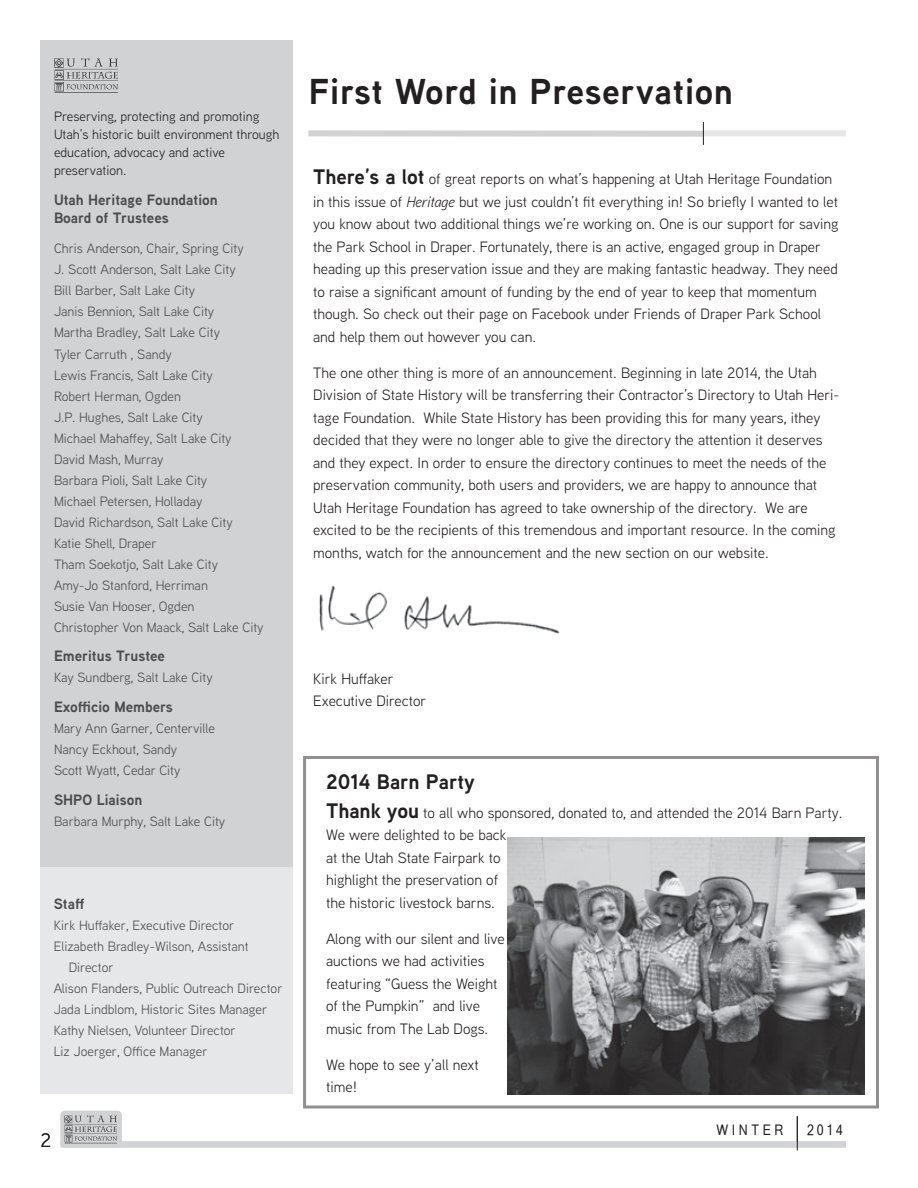
<style>
.page{position:relative;width:918px;height:1188px;background:#fff}
.page>*{position:absolute;margin:0;border:0;box-sizing:border-box;transform-origin:0 0}
.heads{font:700 36px "Aaux Next";letter-spacing:.02em;color:#231f20}
.captions{font:700 21px "Aaux Next";color:#231f20}
.t1{font:19.5px "Aaux Next";color:#231f20}
.body{font:15px/22.5px "Aaux Next";color:#231f20}
.captions-2{font:15px/22.5px "Aaux Next";color:#231f20}
.t2{font:700 15px "Aaux Next";color:#4b4c4d}
.t3{font:14.25px "Mangal";letter-spacing:.3em;color:#231f20;scale:.84 1}
.t4{font:13.5px/21px "Aaux Next";color:#4b4c4d}
.t5{font:13.5px/18px "Aaux Next";color:#231f20}
.s1{font-weight:700;font-size:21px}
.s2{font-style:italic}
</style>
<div class="page">
<div style="left:61px;top:1142px;width:785px;height:6px;background:#d1d2d4"></div>
<svg style="left:61px;top:1111px;width:61px;height:36px;background:#bcbcbe"></svg>
<hr style="left:797px;top:1116px;width:1px;height:34px;background:#231f20">
<div style="left:308px;top:130px;width:396px;height:7px;background:#d1d2d4"></div>
<div style="left:703px;top:130px;width:143px;height:6px;background:#e6e7e9"></div>
<svg style="left:703px;top:122px;width:1px;height:23px"></svg>
<div style="left:40px;top:841px;width:253px;height:253px;background:#e6e7e9"></div>
<div style="left:40px;top:40px;width:253px;height:827px;background:#d1d2d4"></div>
<img style="left:54px;top:58px;width:64px;height:35px">
<img style="left:319px;top:585px;width:241px;height:49px">
<img style="left:508px;top:837px;width:357px;height:257px">
<p class="t5" style="left:54px;top:107px;width:227px">Preserving, protecting and promoting<br>Utah’s historic built environment through education, advocacy and active</p>
<p class="t5" style="left:54px;top:161px;width:74px">preservation.</p>
<p class="t2" style="left:54px;top:190px;width:165px">Utah Heritage Foundation</p>
<p class="t2" style="left:54px;top:208px;width:116px">Board of Trustees</p>
<p class="t4" style="left:54px;top:238px;width:191px">Chris Anderson, Chair, Spring City</p>
<p class="t4" style="left:54px;top:259px;width:183px">J. Scott Anderson, Salt Lake City</p>
<p class="t4" style="left:54px;top:280px;width:143px">Bill Barber, Salt Lake City</p>
<p class="t4" style="left:54px;top:301px;width:162px">Janis Bennion, Salt Lake City</p>
<p class="t4" style="left:54px;top:322px;width:168px">Martha Bradley, Salt Lake City</p>
<p class="t4" style="left:54px;top:343px;width:119px">Tyler Carruth , Sandy</p>
<p class="t4" style="left:54px;top:364px;width:160px">Lewis Francis, Salt Lake City</p>
<p class="t4" style="left:54px;top:385px;width:128px">Robert Herman, Ogden</p>
<p class="t4" style="left:54px;top:406px;width:150px">J.P. Hughes, Salt Lake City</p>
<p class="t4" style="left:54px;top:427px;width:179px">Michael Mahaffey, Salt Lake City</p>
<p class="t4" style="left:54px;top:448px;width:111px">David Mash, Murray</p>
<p class="t4" style="left:54px;top:469px;width:155px">Barbara Pioli, Salt Lake City</p>
<p class="t4" style="left:54px;top:490px;width:150px">Michael Petersen, Holladay</p>
<p class="t4" style="left:54px;top:511px;width:180px">David Richardson, Salt Lake City</p>
<p class="t4" style="left:54px;top:532px;width:104px">Katie Shell, Draper</p>
<p class="t4" style="left:54px;top:553px;width:166px">Tham Soekotjo, Salt Lake City</p>
<p class="t4" style="left:54px;top:574px;width:155px">Amy-Jo Stanford, Herriman</p>
<p class="t4" style="left:54px;top:595px;width:142px">Susie Van Hooser, Ogden</p>
<p class="t4" style="left:54px;top:616px;width:211px">Christopher Von Maack, Salt Lake City</p>
<p class="t2" style="left:54px;top:646px;width:112px">Emeritus Trustee</p>
<p class="t4" style="left:54px;top:667px;width:160px">Kay Sundberg, Salt Lake City</p>
<p class="t2" style="left:54px;top:697px;width:120px">Exofficio Members</p>
<p class="t4" style="left:54px;top:718px;width:162px">Mary Ann Garner, Centerville</p>
<p class="t4" style="left:54px;top:739px;width:125px">Nancy Eckhout, Sandy</p>
<p class="t4" style="left:54px;top:760px;width:128px">Scott Wyatt, Cedar City</p>
<p class="t2" style="left:54px;top:790px;width:90px">SHPO Liaison</p>
<p class="t4" style="left:54px;top:811px;width:173px">Barbara Murphy, Salt Lake City</p>
<p class="t2" style="left:54px;top:893px;width:32px">Staff</p>
<p class="t4" style="left:54px;top:914px;width:182px">Kirk Huffaker, Executive Director</p>
<p class="t4" style="left:54px;top:935px;width:197px">Elizabeth Bradley-Wilson, Assistant</p>
<p class="t4" style="left:69px;top:956px;width:46px">Director</p>
<p class="t4" style="left:54px;top:978px;width:230px">Alison Flanders, Public Outreach Director</p>
<p class="t4" style="left:54px;top:999px;width:215px">Jada Lindblom, Historic Sites Manager<br>Kathy Nielsen, Volunteer Director</p>
<p class="t4" style="left:54px;top:1041px;width:155px">Liz Joerger, Office Manager</p>
<p class="t1" style="left:41px;top:1128px;width:12px">2</p>
<p class="heads" style="left:309px;top:66px;width:426px">First Word in Preservation</p>
<p class="body" style="left:313px;top:167px;width:527px"><span class="s1">There’s a lot</span> of great reports on what’s happening at Utah Heritage Foundation in this issue of <span class="s2">Heritage</span> but we just couldn’t fit everything in! So briefly I wanted to let you know about two additional things we’re working on. One is our support for saving the Park School in Draper. Fortunately, there is an active, engaged group in Draper heading up this preservation issue and they are making fantastic headway. They need to raise a significant amount of funding by the end of year to keep that momentum though. So check out their page on Facebook under Friends of Draper Park School and help them out however you can.</p>
<p class="body" style="left:313px;top:361px;width:528px">The one other thing is more of an announcement. Beginning in late 2014, the Utah Division of State History will be transferring their Contractor’s Directory to Utah Heri&shy;tage Foundation. While State History has been providing this for many years, ithey decided that they were no longer able to give the directory the attention it deserves and they expect. In order to ensure the directory continues to meet the needs of the preservation community, both users and providers, we are happy to announce that Utah Heritage Foundation has agreed to take ownership of the directory. We are excited to be the recipients of this tremendous and important resource. In the coming months, watch for the announcement and the new section on our website.</p>
<p class="body" style="left:313px;top:667px;width:82px">Kirk Huffaker</p>
<p class="body" style="left:313px;top:689px;width:115px">Executive Director</p>
<p class="captions" style="left:326px;top:767px;width:150px">2014 Barn Party</p>
<p class="captions-2" style="left:326px;top:801px;width:518px"><span class="s1">Thank you</span> to all who sponsored, donated to, and attended the 2014 Barn Party.<br>We were delighted to be back<br>at the Utah State Fairpark to<br>highlight the preservation of<br>the historic livestock barns.</p>
<p class="captions-2" style="left:326px;top:927px;width:180px">Along with our silent and live auctions we had activities featuring “Guess the Weight of the Pumpkin” and live music from The Lab Dogs.</p>
<p class="captions-2" style="left:326px;top:1053px;width:154px">We hope to see y’all next time!</p>
<p class="t3" style="left:717px;top:1122px;width:81px">WINTER</p>
<p class="t3" style="left:807px;top:1122px;width:44px">2014</p>
</div>
